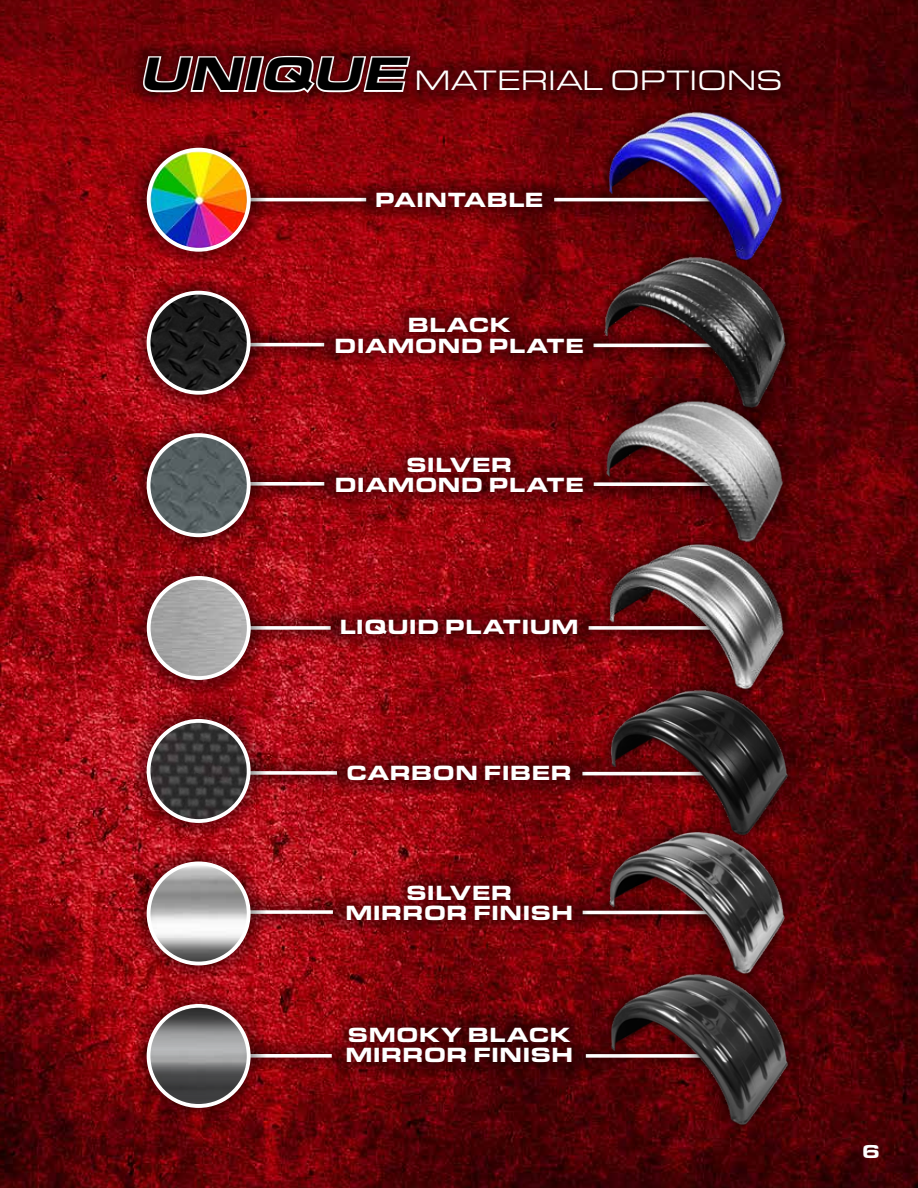
<style>
.page{position:relative;width:918px;height:1188px;background:#fff}
.page>*{position:absolute;margin:0;border:0;box-sizing:border-box;transform-origin:0 0}
.t1{font:29.1px "Eurostile Ext";color:#fff}
.t2{font:900 21.3px/20.4px "Eurostile Ext";color:#fff;text-align:center}
.t3{font:900 19.5px "Eurostile Ext";color:#fff}
.s1{font-weight:900;font-style:italic;font-size:48.6px}
.s2{font-weight:400;color:#000}
</style>
<div class="page">
<img style="left:0;top:0;width:918px;height:1188px">
<div style="left:233px;top:611px;width:114px;height:35px;background:#000;opacity:.75"></div>
<svg style="left:267px;top:626px;width:58px;height:4px"></svg>
<div style="left:233px;top:182px;width:149px;height:35px;background:#000;opacity:.75"></div>
<hr style="left:249px;top:198px;width:117px;height:3px;background:#fff">
<div style="left:538px;top:182px;width:191px;height:35px;background:#000;opacity:.75"></div>
<hr style="left:554px;top:198px;width:159px;height:3px;background:#fff">
<div style="left:566px;top:756px;width:166px;height:35px;background:#000;opacity:.75"></div>
<hr style="left:582px;top:772px;width:133px;height:3px;background:#fff">
<div style="left:570px;top:1039px;width:158px;height:35px;background:#000;opacity:.75"></div>
<svg style="left:587px;top:1054px;width:10px;height:4px"></svg>
<div style="left:566px;top:895px;width:162px;height:35px;background:#000;opacity:.75"></div>
<hr style="left:583px;top:911px;width:130px;height:3px;background:#fff">
<div style="left:233px;top:756px;width:120px;height:35px;background:#000;opacity:.75"></div>
<svg style="left:267px;top:771px;width:65px;height:4px"></svg>
<div style="left:233px;top:327px;width:107px;height:35px;background:#000;opacity:.75"></div>
<hr style="left:249px;top:343px;width:75px;height:3px;background:#fff">
<div style="left:231px;top:895px;width:118px;height:35px;background:#000;opacity:.75"></div>
<svg style="left:267px;top:910px;width:64px;height:4px"></svg>
<div style="left:230px;top:466px;width:110px;height:36px;background:#000;opacity:.75"></div>
<svg style="left:267px;top:482px;width:53px;height:4px"></svg>
<div style="left:233px;top:1038px;width:115px;height:36px;background:#000;opacity:.75"></div>
<svg style="left:267px;top:1054px;width:64px;height:4px"></svg>
<div style="left:131px;top:560px;width:136px;height:136px;background:#000;opacity:.75"></div>
<img style="left:149px;top:578px;width:100px;height:100px;border-radius:50px">
<div style="left:147px;top:576px;width:104px;height:104px;border:4px solid #fff;border-radius:50%"></div>
<div style="left:131px;top:132px;width:136px;height:136px;background:#000;opacity:.75"></div>
<img style="left:149px;top:150px;width:100px;height:100px;border-radius:50px">
<div style="left:147px;top:148px;width:104px;height:104px;border:4px solid #fff;border-radius:50%"></div>
<div style="left:131px;top:703px;width:136px;height:136px;background:#000;opacity:.75"></div>
<img style="left:149px;top:721px;width:100px;height:100px;border-radius:50px">
<div style="left:147px;top:719px;width:104px;height:104px;border:4px solid #fff;border-radius:50%"></div>
<div style="left:131px;top:275px;width:136px;height:136px;background:#000;opacity:.75"></div>
<img style="left:149px;top:293px;width:100px;height:100px;border-radius:50px">
<div style="left:147px;top:291px;width:104px;height:104px;border:4px solid #fff;border-radius:50%"></div>
<div style="left:131px;top:846px;width:136px;height:135px;background:#000;opacity:.75"></div>
<img style="left:149px;top:863px;width:100px;height:101px;border-radius:50px">
<div style="left:147px;top:862px;width:104px;height:103px;border:4px solid #fff;border-radius:50%"></div>
<div style="left:131px;top:418px;width:136px;height:135px;background:#000;opacity:.75"></div>
<img style="left:149px;top:435px;width:100px;height:100px;border-radius:50px">
<div style="left:147px;top:433px;width:104px;height:104px;border:4px solid #fff;border-radius:50%"></div>
<div style="left:131px;top:988px;width:136px;height:136px;background:#000;opacity:.75"></div>
<div style="left:325px;top:604px;width:268px;height:46px;background:#000;opacity:.75"></div>
<div style="left:361px;top:177px;width:197px;height:46px;background:#000;opacity:.75"></div>
<div style="left:332px;top:750px;width:254px;height:46px;background:#000;opacity:.75"></div>
<div style="left:320px;top:302px;width:279px;height:66px;background:#000;opacity:.75"></div>
<div style="left:331px;top:869px;width:257px;height:67px;background:#000;opacity:.75"></div>
<div style="left:320px;top:441px;width:278px;height:66px;background:#000;opacity:.75"></div>
<div style="left:331px;top:1012px;width:256px;height:66px;background:#000;opacity:.75"></div>
<img style="left:597px;top:547px;width:201px;height:128px">
<img style="left:597px;top:108px;width:201px;height:134px">
<div style="left:597px;top:675px;width:205px;height:174px;background:#000;opacity:.75"></div>
<img style="left:597px;top:684px;width:201px;height:133px">
<div style="left:590px;top:242px;width:210px;height:180px;background:#000;opacity:.75"></div>
<img style="left:597px;top:252px;width:201px;height:142px">
<div style="left:595px;top:817px;width:204px;height:170px;background:#000;opacity:.75"></div>
<img style="left:597px;top:821px;width:201px;height:135px">
<div style="left:592px;top:387px;width:205px;height:169px;background:#000;opacity:.75"></div>
<img style="left:597px;top:394px;width:201px;height:153px">
<div style="left:597px;top:959px;width:205px;height:180px;background:#000;opacity:.75"></div>
<img style="left:597px;top:956px;width:201px;height:169px">
<svg style="left:148px;top:1006px;width:101px;height:100px;background:#7c7d7e"></svg>
<div style="left:147px;top:1004px;width:104px;height:104px;border:4px solid #fff;border-radius:50%"></div>
<div style="left:129px;top:42px;width:665px;height:65px;background:#000;opacity:.75"></div>
<h1 class="t1" style="left:141px;top:60px;width:643px"><span class="s1">UNIQUE</span> MATERIAL OPTIONS</h1>
<p class="t2" style="left:375px;top:188px;width:170px">PAINTABLE</p>
<p class="t2" style="left:334px;top:313px;width:251px">BLACK<br>DIAMOND PLATE</p>
<p class="t2" style="left:334px;top:453px;width:251px">SILVER<br>DIAMOND PLATE</p>
<p class="t2" style="left:340px;top:615px;width:241px">LIQUID PLATIUM</p>
<p class="t2" style="left:346px;top:761px;width:227px">CARBON FIBER</p>
<p class="t2" style="left:345px;top:881px;width:230px">SILVER<br>MIRROR FINISH</p>
<p class="t2" style="left:345px;top:1023px;width:230px;text-align:left">SMOKY BLACK<br>MIRROR FINISH</p>
<p class="t3" style="left:862px;top:1137px;width:22px">6<span class="s2">6</span></p>
</div>
